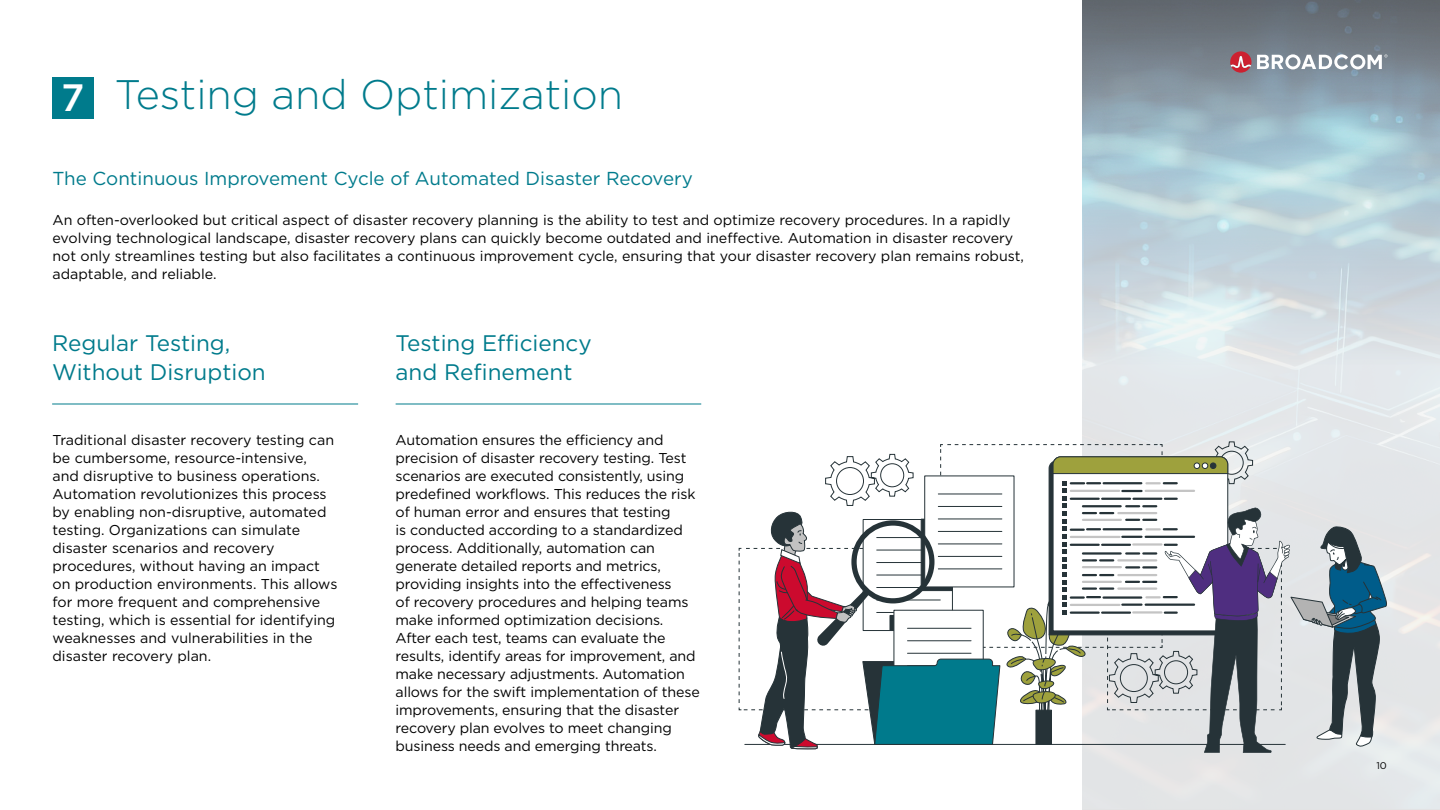
<style>
.page{position:relative;width:1440px;height:810px;background:#fff}
.page>*{position:absolute;margin:0;border:0;box-sizing:border-box;transform-origin:0 0}
.t1{font:300 41.25px "Gotham";color:#007b8c}
.t2{font:22.5px/28.5px "Gotham";color:#007b8c}
.t3{font:18.75px "Gotham";color:#007b8c}
.t4{font:14.25px/18px "Gotham";letter-spacing:-.01em;color:#000}
.t5{font:9.75px "Gotham";color:#000}
.s1{font-weight:500;font-size:38.1px;color:#fff}
</style>
<div class="page">
<img style="left:1083px;top:0;width:357px;height:809px">
<div style="left:52px;top:77px;width:42px;height:41px;background:#007b8c"></div>
<hr style="left:52px;top:404px;width:306px;height:1px;background:#007b8c">
<hr style="left:396px;top:404px;width:305px;height:1px;background:#007b8c">
<svg style="left:1230px;top:51px;width:157px;height:22px"></svg>
<svg style="left:738px;top:444px;width:650px;height:321px"></svg>
<h1 class="t1" style="left:61px;top:69px;width:564px"><span class="s1">7</span> Testing and Optimization</h1>
<h3 class="t3" style="left:52px;top:166px;width:642px">The Continuous Improvement Cycle of Automated Disaster Recovery</h3>
<p class="t4" style="left:52px;top:210px;width:973px">An often-overlooked but critical aspect of disaster recovery planning is the ability to test and optimize recovery procedures. In a rapidly evolving technological landscape, disaster recovery plans can quickly become outdated and ineffective. Automation in disaster recovery not only streamlines testing but also facilitates a continuous improvement cycle, ensuring that your disaster recovery plan remains robust, adaptable, and reliable.</p>
<h2 class="t2" style="left:52px;top:328px;width:215px">Regular Testing,<br>Without Disruption</h2>
<h2 class="t2" style="left:396px;top:328px;width:198px">Testing Efficiency and Refinement</h2>
<p class="t4" style="left:52px;top:431px;width:286px">Traditional disaster recovery testing can be cumbersome, resource-intensive,<br>and disruptive to business operations.<br>Automation revolutionizes this process by enabling non-disruptive, automated testing. Organizations can simulate disaster scenarios and recovery procedures, without having an impact on production environments. This allows for more frequent and comprehensive testing, which is essential for identifying weaknesses and vulnerabilities in the disaster recovery plan.</p>
<p class="t4" style="left:396px;top:431px;width:306px">Automation ensures the efficiency and precision of disaster recovery testing. Test scenarios are executed consistently, using predefined workflows. This reduces the risk of human error and ensures that testing<br>is conducted according to a standardized process. Additionally, automation can generate detailed reports and metrics, providing insights into the effectiveness<br>of recovery procedures and helping teams make informed optimization decisions.<br>After each test, teams can evaluate the results, identify areas for improvement, and make necessary adjustments. Automation allows for the swift implementation of these improvements, ensuring that the disaster recovery plan evolves to meet changing business needs and emerging threats.</p>
<p class="t5" style="left:1376px;top:759px;width:12px">10</p>
</div>
